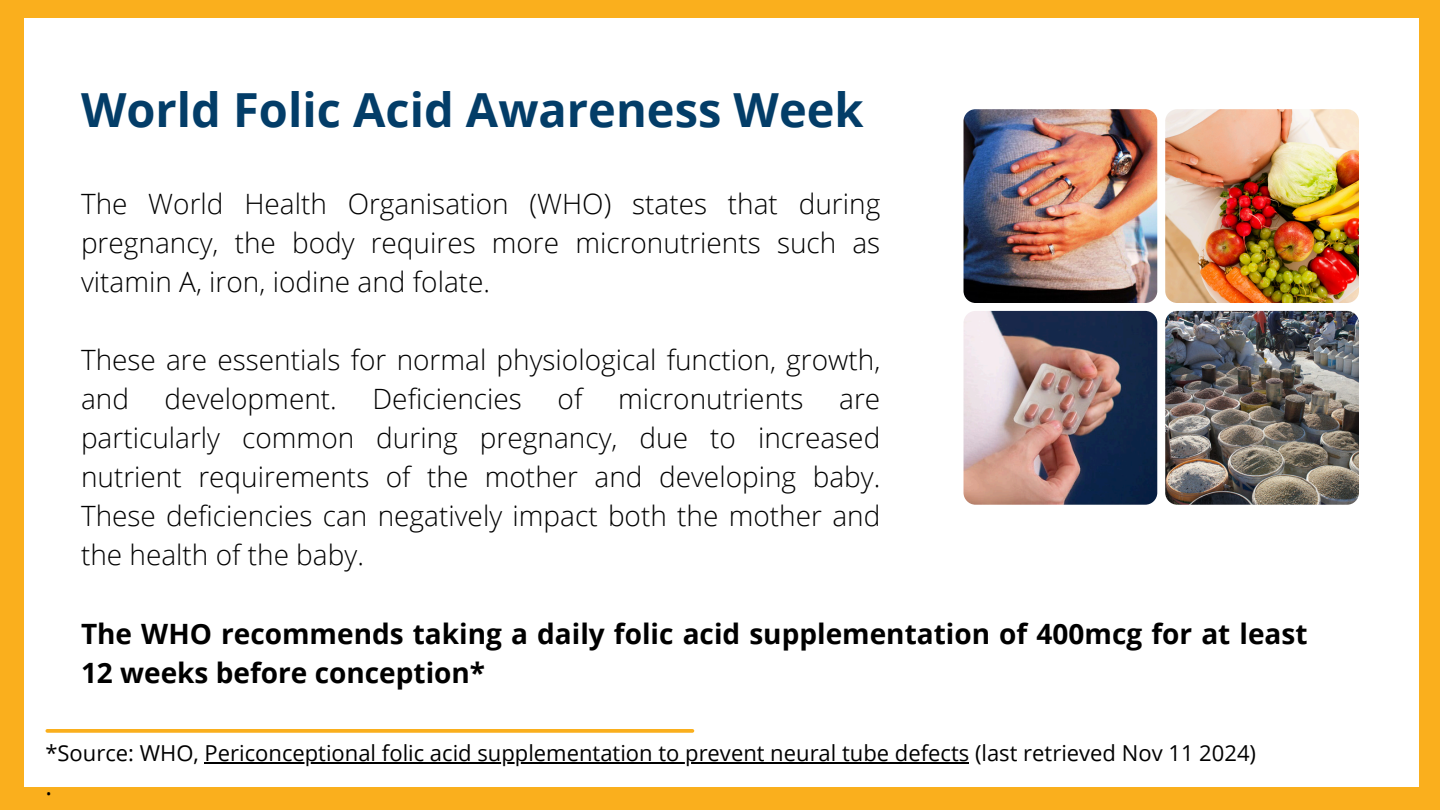
<style>
.page{position:relative;width:1440px;height:810px;background:#faaf1d}
.page>*{position:absolute;margin:0;border:0;box-sizing:border-box;transform-origin:0 0}
.t1{font:700 47px "Open Sans";color:#033d68}
.t2{font:300 28px/39px "Open Sans";color:#000;text-align:justify}
.t3{font:700 28px/39px "Open Sans";color:#000}
.t4{font:25px "Open Sans";color:#000}
.t5{font:22px "Open Sans";color:#000}
</style>
<div class="page">
<div style="left:24px;top:18px;width:1395px;height:768px;background:#fff"></div>
<img style="left:1165px;top:109px;width:194px;height:194px;border-radius:12px">
<img style="left:964px;top:109px;width:193px;height:194px;border-radius:12px">
<img style="left:1165px;top:311px;width:194px;height:194px;border-radius:12px">
<img style="left:964px;top:311px;width:193px;height:194px;border-radius:12px">
<hr style="left:205px;top:762px;width:764px;height:2px;background:#000">
<svg style="left:47px;top:729px;width:645px;height:4px;fill:#faaf1d"></svg>
<h3 class="t1" style="left:81px;top:76px;width:784px">World Folic Acid Awareness Week</h3>
<p class="t2" style="left:81px;top:183px;width:801px">The World Health Organisation (WHO) states that during pregnancy, the body requires more micronutrients such as vitamin A, iron, iodine and folate.</p>
<h3 class="t2" style="left:81px;top:339px;width:801px">These are essentials for normal physiological function, growth, and</h3>
<h3 class="t2" style="left:165px;top:378px;width:174px">development.</h3>
<h3 class="t2" style="left:373px;top:378px;width:151px">Deficiencies</h3>
<h3 class="t2" style="left:558px;top:378px;width:26px">of</h3>
<h3 class="t2" style="left:618px;top:378px;width:187px">micronutrients</h3>
<h3 class="t2" style="left:81px;top:378px;width:801px;text-indent:758px">are particularly common during pregnancy, due to increased nutrient requirements of the mother and developing baby.<br>These deficiencies can negatively impact both the mother and the health of the baby.</h3>
<h2 class="t3" style="left:81px;top:614px;width:1228px">The WHO recommends taking a daily folic acid supplementation of 400mcg for at least<br>12 weeks before conception*</h2>
<p class="t5" style="left:45px;top:737px;width:1212px">*Source: WHO, Periconceptional folic acid supplementation to prevent neural tube defects (last retrieved Nov 11 2024)</p>
<p class="t4" style="left:45px;top:768px;width:8px">.</p>
</div>
